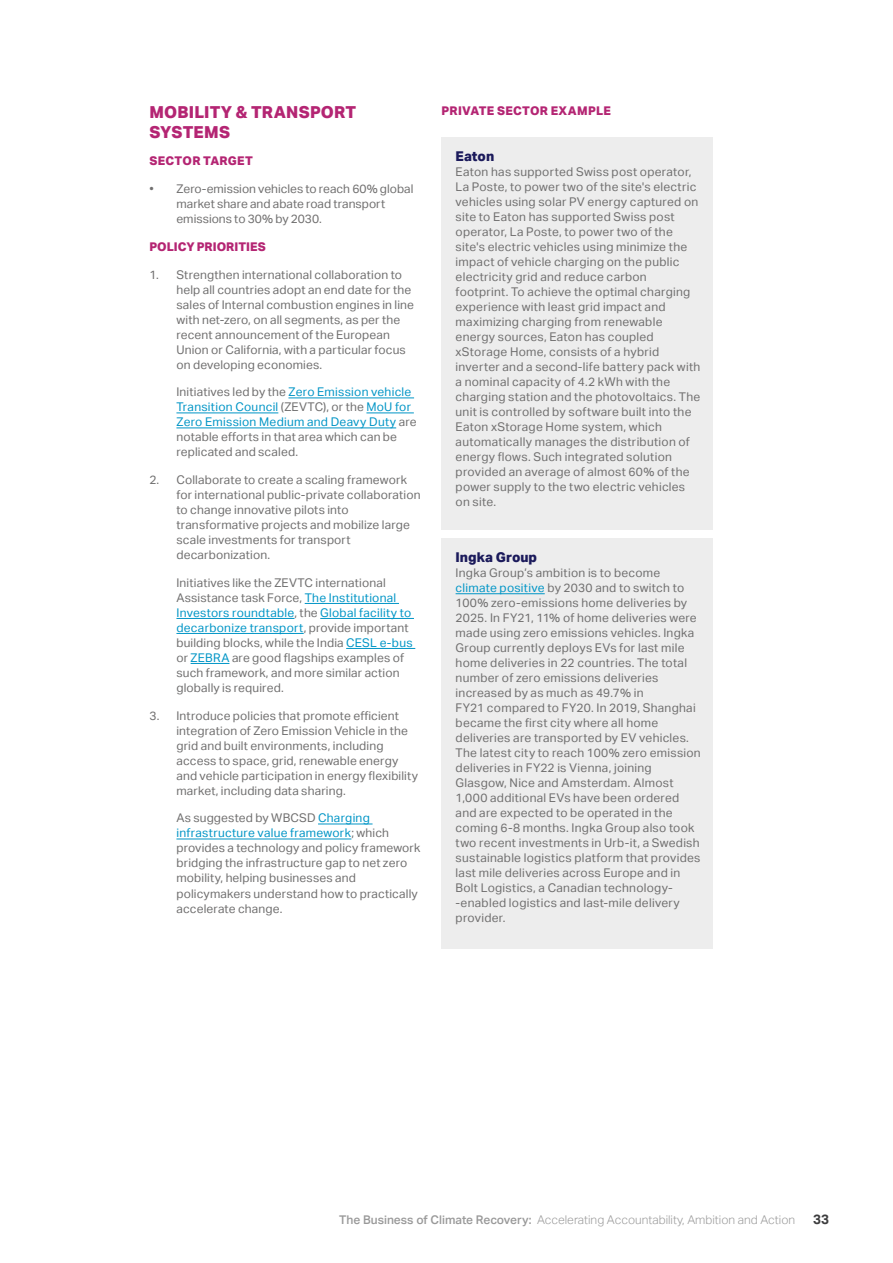
<style>
.page{position:relative;width:893px;height:1263px;background:#fff}
.page>*{position:absolute;margin:0;border:0;box-sizing:border-box;transform-origin:0 0}
.Body___Copy_-_SA5mm{font:800 16.5px "Aktiv Grotesk";letter-spacing:.01em;color:#b42573}
.Body___Copy_-_SA5mm-2{font:800 13.5px "Aktiv Grotesk";color:#1b1a5b}
.t1{font:700 13.5px "Aktiv Grotesk";color:#3e3e3f}
.Body___Copy_-_SA5mm-3{font:12px/15px "Aktiv Grotesk";letter-spacing:.02em;color:#706f6f}
.Body___Copy_-_SA5mm-4{font:12px/15px "Aktiv Grotesk";color:#706f6f}
.t2{font:300 12px "Aktiv Grotesk";color:#999}
.Body___Copy_-_SA5mm-5{font:800 12px "Aktiv Grotesk";letter-spacing:.015em;color:#b42573}
.s1{color:#0095c6}
.s2{font-weight:500}
</style>
<div class="page">
<hr style="left:288px;top:397px;width:126px;height:1px;background:#0095c6">
<hr style="left:176px;top:412px;width:102px;height:1px;background:#0095c6">
<hr style="left:366px;top:412px;width:48px;height:1px;background:#0095c6">
<hr style="left:176px;top:427px;width:220px;height:1px;background:#0095c6">
<hr style="left:305px;top:603px;width:94px;height:1px;background:#0095c6">
<hr style="left:176px;top:618px;width:118px;height:1px;background:#0095c6">
<hr style="left:320px;top:618px;width:94px;height:1px;background:#0095c6">
<hr style="left:176px;top:633px;width:128px;height:1px;background:#0095c6">
<hr style="left:346px;top:648px;width:69px;height:1px;background:#0095c6">
<hr style="left:191px;top:663px;width:38px;height:1px;background:#0095c6">
<hr style="left:318px;top:824px;width:55px;height:1px;background:#0095c6">
<hr style="left:176px;top:839px;width:175px;height:1px;background:#0095c6">
<div style="left:442px;top:137px;width:271px;height:392px;background:#ededed"></div>
<div style="left:442px;top:538px;width:271px;height:410px;background:#ededed"></div>
<hr style="left:456px;top:593px;width:89px;height:1px;background:#0095c6">
<p class="Body___Copy_-_SA5mm" style="left:149px;top:102px;width:208px">MOBILITY &amp; TRANSPORT</p>
<p class="Body___Copy_-_SA5mm-5" style="left:442px;top:103px;width:171px">PRIVATE SECTOR EXAMPLE</p>
<p class="Body___Copy_-_SA5mm" style="left:149px;top:121px;width:82px">SYSTEMS</p>
<p class="Body___Copy_-_SA5mm-5" style="left:149px;top:153px;width:105px">SECTOR TARGET</p>
<p class="Body___Copy_-_SA5mm-4" style="left:176px;top:181px;width:238px;text-indent:-27px">• Zero-emission vehicles to reach 60% global market share and abate road transport emissions to 30% by 2030.</p>
<p class="Body___Copy_-_SA5mm-5" style="left:149px;top:239px;width:118px">POLICY PRIORITIES</p>
<p class="Body___Copy_-_SA5mm-3" style="left:176px;top:267px;width:239px;text-indent:-27px">1. Strengthen international collaboration to help all countries adopt an end date for the sales of Internal combustion engines in line with net-zero, on all segments, as per the recent announcement of the European Union or California, with a particular focus on developing economies.</p>
<p class="Body___Copy_-_SA5mm-3" style="left:176px;top:385px;width:242px">Initiatives led by the <span class="s1">Zero Emission vehicle Transition Council</span> (ZEVTC), or the <span class="s1">MoU for Zero Emission Medium and Deavy Duty</span> are notable efforts in that area which can be replicated and scaled.</p>
<p class="Body___Copy_-_SA5mm-3" style="left:176px;top:472px;width:246px;text-indent:-27px">2. Collaborate to create a scaling framework for international public-private collaboration to change innovative pilots into transformative projects and mobilize large scale investments for transport decarbonization.</p>
<p class="Body___Copy_-_SA5mm-3" style="left:176px;top:575px;width:238px">Initiatives like the ZEVTC international Assistance task Force, <span class="s1">The Institutional Investors roundtable</span>, the <span class="s1">Global facility to decarbonize transport</span>, provide important building blocks, while the India <span class="s1">CESL e-bus </span>or <span class="s1">ZEBRA</span> are good flagships examples of such framework, and more similar action globally is required.</p>
<p class="Body___Copy_-_SA5mm-3" style="left:176px;top:708px;width:243px;text-indent:-27px">3. Introduce policies that promote efficient integration of Zero Emission Vehicle in the grid and built environments, including access to space, grid, renewable energy and vehicle participation in energy flexibility market, including data sharing.</p>
<p class="Body___Copy_-_SA5mm-3" style="left:176px;top:811px;width:246px">As suggested by WBCSD <span class="s1">Charging infrastructure value framework</span>; which provides a technology and policy framework bridging the infrastructure gap to net zero mobility, helping businesses and policymakers understand how to practically accelerate change.</p>
<p class="Body___Copy_-_SA5mm-2" style="left:456px;top:148px;width:40px">Eaton</p>
<p class="Body___Copy_-_SA5mm-3" style="left:456px;top:165px;width:246px">Eaton has supported Swiss post operator, La Poste, to power two of the site's electric vehicles using solar PV energy captured on site to Eaton has supported Swiss post operator, La Poste, to power two of the site's electric vehicles using minimize the impact of vehicle charging on the public electricity grid and reduce carbon footprint. To achieve the optimal charging experience with least grid impact and maximizing charging from renewable energy sources, Eaton has coupled xStorage Home, consists of a hybrid inverter and a second-life battery pack with a nominal capacity of 4.2 kWh with the charging station and the photovoltaics. The unit is controlled by software built into the Eaton xStorage Home system, which automatically manages the distribution of energy flows. Such integrated solution provided an average of almost 60% of the power supply to the two electric vehicles on site.</p>
<p class="Body___Copy_-_SA5mm-2" style="left:456px;top:549px;width:83px">Ingka Group</p>
<p class="Body___Copy_-_SA5mm-3" style="left:456px;top:566px;width:247px">Ingka Group’s ambition is to become <span class="s1">climate positive</span> by 2030 and to switch to 100% zero-emissions home deliveries by 2025. In FY21, 11% of home deliveries were made using zero emissions vehicles. Ingka Group currently deploys EVs for last mile home deliveries in 22 countries. The total number of zero emissions deliveries increased by as much as 49.7% in<br>FY21 compared to FY20. In 2019, Shanghai became the first city where all home deliveries are transported by EV vehicles.<br>The latest city to reach 100% zero emission deliveries in FY22 is Vienna, joining Glasgow, Nice and Amsterdam. Almost 1,000 additional EVs have been ordered and are expected to be operated in the coming 6-8 months. Ingka Group also took two recent investments in Urb-it, a Swedish sustainable logistics platform that provides last mile deliveries across Europe and in Bolt Logistics, a Canadian technology--enabled logistics and last-mile delivery provider.</p>
<p class="t2" style="left:339px;top:1213px;width:457px"><span class="s2">The Business of Climate Recovery:</span> Accelerating Accountability, Ambition and Action</p>
<p class="t1" style="left:813px;top:1211px;width:17px">33</p>
</div>
